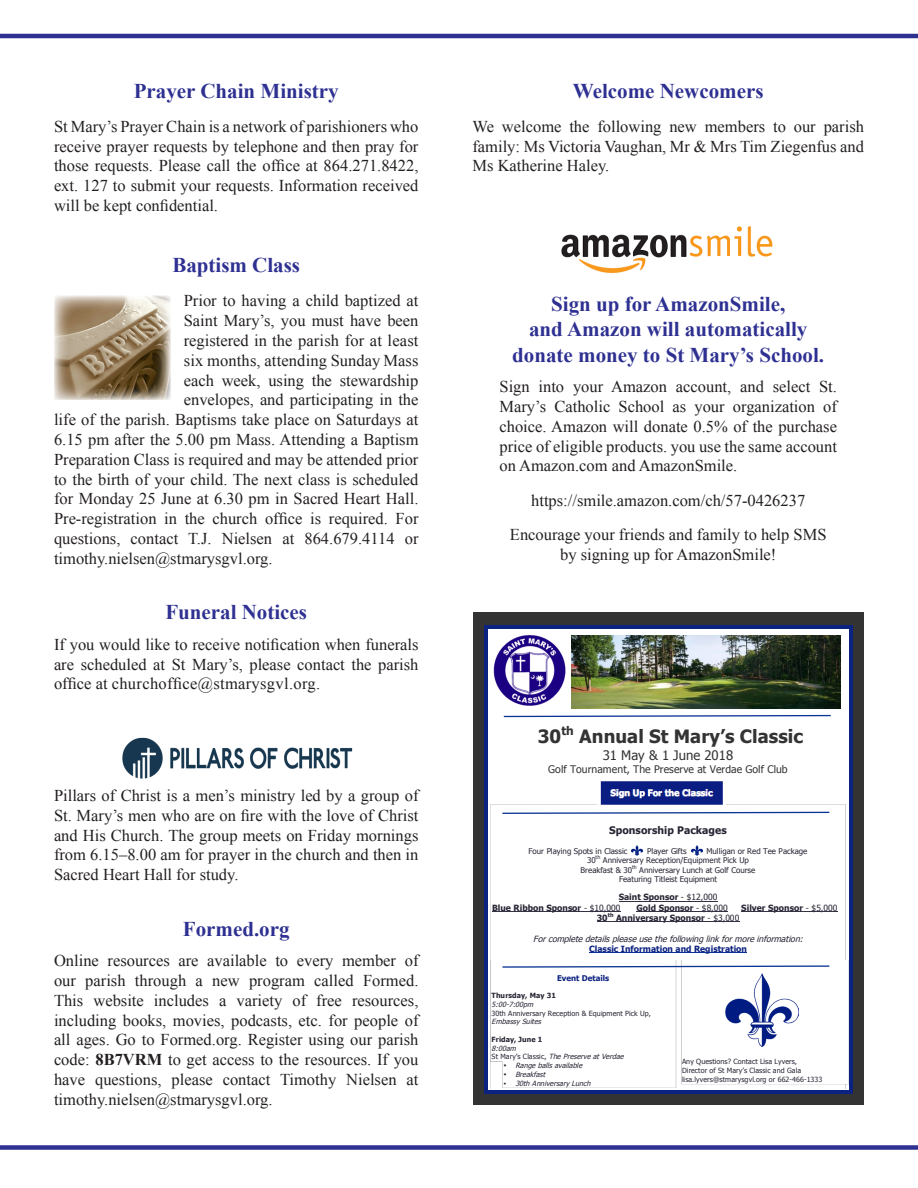
<style>
.page{position:relative;width:918px;height:1188px;background:#fff}
.page>*{position:absolute;margin:0;border:0;box-sizing:border-box;transform-origin:0 0}
.Paragraph_Style_1{font:700 21px/25.2px "Times New Roman";color:#2e3092;text-align:center}
.t1{font:700 18.3px "Tahoma";letter-spacing:.005em;color:#333}
.Paragraph_Style_1-2{font:16.5px/19.8px "Times New Roman";color:#231f20;text-align:justify}
.t2{font:13.05px "Tahoma";color:#333}
.t3{font:10.5px "Tahoma";letter-spacing:.005em;color:#333}
.t4{font:700 10.5px "Tahoma";letter-spacing:.005em;color:#272534}
.t5{font:700 8.55px/10.5px "Tahoma";color:#272534}
.t6{font:italic 8.55px/10.1px "Tahoma";color:#272534;text-align:center}
.t7{font:7.95px/9.4px "Tahoma";color:#272534}
.t8{font:700 7.95px "Tahoma";color:#0c2280}
.t9{font:7.05px/8.7px "Tahoma";letter-spacing:.01em;color:#272534}
.t10{font:italic 7.05px/8.7px "Tahoma";color:#272534}
.t11{font:700 5.55px "Tahoma";color:#272534}
.t12{font:5.25px "Tahoma";color:#272534}
.s1{font-weight:700}
.s2{font-weight:400}
.s3{font-weight:700;font-style:normal;color:#0c2280}
.s4{font-style:italic}
.s5{font-weight:700;font-style:normal}
.s6{font-style:normal}
</style>
<div class="page">
<hr style="left:0;top:34px;width:918px;height:4px;background:#2e3092">
<div style="left:0;top:1145px;width:918px;height:5px;background:#2e3092"></div>
<img style="left:122px;top:737px;width:231px;height:42px">
<img style="left:54px;top:296px;width:116px;height:104px">
<img style="left:561px;top:226px;width:212px;height:48px">
<div style="left:473px;top:612px;width:391px;height:493px;background:#333"></div>
<div style="left:488px;top:631px;width:361px;height:330px;background:#fff"></div>
<hr style="left:619px;top:901px;width:98px;height:1px;background:#343144">
<hr style="left:492px;top:912px;width:128px;height:1px;background:#343144">
<hr style="left:637px;top:912px;width:91px;height:1px;background:#343144">
<hr style="left:741px;top:912px;width:97px;height:1px;background:#343144">
<hr style="left:597px;top:922px;width:142px;height:1px;background:#343144">
<hr style="left:589px;top:953px;width:158px;height:1px;background:#0b3393">
<img style="left:492px;top:635px;width:73px;height:71px">
<img style="left:572px;top:635px;width:268px;height:73px">
<svg style="left:503px;top:714px;width:329px;height:4px"></svg>
<svg style="left:501px;top:811px;width:330px;height:4px"></svg>
<div style="left:488px;top:961px;width:361px;height:129px;background:#fff"></div>
<img style="left:725px;top:973px;width:74px;height:73px">
<svg style="left:501px;top:965px;width:330px;height:3px"></svg>
<img style="left:598px;top:778px;width:127px;height:29px">
<svg style="left:632px;top:845px;width:10px;height:11px"></svg>
<svg style="left:691px;top:845px;width:11px;height:11px"></svg>
<svg style="left:484px;top:625px;width:4px;height:4px"></svg>
<hr style="left:488px;top:625px;width:361px;height:4px;background:#0c2280">
<svg style="left:849px;top:625px;width:4px;height:4px"></svg>
<hr style="left:484px;top:629px;width:4px;height:461px;background:#0c2280">
<hr style="left:849px;top:629px;width:4px;height:461px;background:#0c2280">
<svg style="left:484px;top:1090px;width:4px;height:4px"></svg>
<hr style="left:488px;top:1090px;width:361px;height:4px;background:#0c2280">
<svg style="left:849px;top:1090px;width:4px;height:4px"></svg>
<p class="Paragraph_Style_1" style="left:134px;top:77px;width:206px">Prayer Chain Ministry</p>
<p class="Paragraph_Style_1-2" style="left:54px;top:116px;width:366px">St Mary’s Prayer Chain is a network of parishioners who receive prayer requests by telephone and then pray for those requests. Please call the office at 864.271.8422, ext. 127 to submit your requests. Information received will be kept confidential.</p>
<p class="Paragraph_Style_1" style="left:172px;top:252px;width:129px">Baptism Class</p>
<p class="Paragraph_Style_1-2" style="left:184px;top:291px;width:236px">Prior to having a child baptized at</p>
<p class="Paragraph_Style_1-2" style="left:184px;top:310px;width:236px">Saint Mary’s, you must have been</p>
<p class="Paragraph_Style_1-2" style="left:184px;top:330px;width:236px">registered in the parish for at least</p>
<p class="Paragraph_Style_1-2" style="left:184px;top:350px;width:236px">six months, attending Sunday Mass</p>
<p class="Paragraph_Style_1-2" style="left:184px;top:370px;width:236px">each week, using the stewardship</p>
<p class="Paragraph_Style_1-2" style="left:184px;top:390px;width:236px">envelopes, and participating in the</p>
<p class="Paragraph_Style_1-2" style="left:54px;top:409px;width:366px">life of the parish. Baptisms take place on Saturdays at</p>
<p class="Paragraph_Style_1-2" style="left:54px;top:429px;width:366px">6.15 pm after the 5.00 pm Mass. Attending a Baptism</p>
<p class="Paragraph_Style_1-2" style="left:54px;top:449px;width:366px">Preparation Class is required and may be attended prior</p>
<p class="Paragraph_Style_1-2" style="left:54px;top:469px;width:366px">to the birth of your child. The next class is scheduled</p>
<p class="Paragraph_Style_1-2" style="left:54px;top:489px;width:366px">for Monday 25 June at 6.30 pm in Sacred Heart Hall.</p>
<p class="Paragraph_Style_1-2" style="left:54px;top:508px;width:366px">Pre-registration in the church office is required. For</p>
<p class="Paragraph_Style_1-2" style="left:54px;top:528px;width:366px">questions, contact T.J. Nielsen at 864.679.4114 or</p>
<p class="Paragraph_Style_1-2" style="left:54px;top:548px;width:220px">timothy.nielsen@stmarysgvl.org.</p>
<p class="Paragraph_Style_1" style="left:165px;top:599px;width:143px">Funeral Notices</p>
<p class="Paragraph_Style_1-2" style="left:54px;top:634px;width:366px">If you would like to receive notification when funerals are scheduled at St Mary’s, please contact the parish office at churchoffice@stmarysgvl.org.</p>
<p class="Paragraph_Style_1-2" style="left:54px;top:785px;width:366px">Pillars of Christ is a men’s ministry led by a group of St. Mary’s men who are on fire with the love of Christ and His Church. The group meets on Friday mornings from 6.15–8.00 am for prayer in the church and then in Sacred Heart Hall for study.</p>
<p class="Paragraph_Style_1" style="left:183px;top:916px;width:108px">Formed.org</p>
<p class="Paragraph_Style_1-2" style="left:54px;top:951px;width:366px">Online resources are available to every member of our parish through a new program called Formed.<br>This website includes a variety of free resources, including books, movies, podcasts, etc. for people of all ages. Go to Formed.org. Register using our parish code: <span class="s1">8B7VRM</span> to get access to the resources. If you have questions, please contact Timothy Nielsen at timothy.nielsen@stmarysgvl.org.</p>
<p class="Paragraph_Style_1" style="left:573px;top:77px;width:192px">Welcome Newcomers</p>
<p class="Paragraph_Style_1-2" style="left:472px;top:116px;width:393px">We welcome the following new members to our parish family: Ms Victoria Vaughan, Mr &amp; Mrs Tim Ziegenfus and Ms Katherine Haley.</p>
<p class="Paragraph_Style_1" style="left:551px;top:291px;width:236px">Sign up for AmazonSmile,</p>
<p class="Paragraph_Style_1" style="left:512px;top:316px;width:313px">and Amazon will automatically donate money to St Mary’s School.</p>
<p class="Paragraph_Style_1-2" style="left:500px;top:377px;width:339px">Sign into your Amazon account, and select St.<br>Mary’s Catholic School as your organization of choice. Amazon will donate 0.5% of the purchase price of eligible products. you use the same account on Amazon.com and AmazonSmile.</p>
<p class="Paragraph_Style_1-2" style="left:531px;top:490px;width:276px">https://smile.amazon.com/ch/57-0426237</p>
<p class="Paragraph_Style_1-2" style="left:510px;top:524px;width:318px">Encourage your friends and family to help SMS</p>
<p class="Paragraph_Style_1-2" style="left:560px;top:544px;width:218px">by signing up for AmazonSmile!</p>
<p class="t1" style="left:538px;top:724px;width:267px">30<sup>th</sup> Annual St Mary’s Classic</p>
<p class="t2" style="left:603px;top:747px;width:132px">31 May &amp; 1 June 2018</p>
<p class="t3" style="left:548px;top:763px;width:241px">Golf Tournament, The Preserve at Verdae Golf Club</p>
<p class="t4" style="left:609px;top:823px;width:119px">Sponsorship Packages</p>
<p class="t7" style="left:529px;top:846px;width:100px">Four Playing Spots in Classic</p>
<p class="t7" style="left:647px;top:846px;width:41px">Player Gifts</p>
<p class="t7" style="left:706px;top:846px;width:103px">Mulligan or Red Tee Package</p>
<p class="t7" style="left:587px;top:855px;width:10px">30</p>
<p class="t12" style="left:596px;top:854px;width:6px">th</p>
<p class="t7" style="left:581px;top:855px;width:170px;text-indent:22px">Anniversary Reception/Equipment Pick Up<br>Breakfast &amp; 30</p>
<p class="t12" style="left:632px;top:863px;width:6px">th</p>
<p class="t7" style="left:619px;top:864px;width:138px;text-indent:20px">Anniversary Lunch at Golf Course<br>Featuring Titleist Equipment</p>
<p class="t5" style="left:492px;top:891px;width:227px;text-indent:127px">Saint Sponsor <span class="s2">- $12,000<br></span>Blue Ribbon Sponsor <span class="s2">- $10,000</span></p>
<p class="t5" style="left:637px;top:902px;width:93px">Gold Sponsor <span class="s2">- $8,000</span></p>
<p class="t5" style="left:741px;top:902px;width:98px">Silver Sponsor <span class="s2">- $5,000</span></p>
<p class="t5" style="left:597px;top:912px;width:12px">30</p>
<p class="t11" style="left:608px;top:911px;width:7px">th</p>
<p class="t5" style="left:616px;top:912px;width:125px">Anniversary Sponsor <span class="s2">- $3,000</span></p>
<p class="t6" style="left:533px;top:933px;width:274px">Forcompletedetailspleaseusethefollowinglinkformoreinformation:<br><span class="s3">Classic Information and Registration</span></p>
<p class="t8" style="left:557px;top:973px;width:54px">Event Details</p>
<p class="t9" style="left:492px;top:991px;width:161px"><span class="s1">Thursday, May 31<br></span><span class="s4">5:00-7:00pm<br></span>30th Anniversary Reception &amp; Equipment Pick Up,<br><span class="s4">Embassy Suites</span></p>
<p class="t10" style="left:492px;top:1035px;width:136px"><span class="s5">Friday, June 1<br></span>8:00am<br><span class="s6">S t M a r y ' s C l a s s i c ,</span> ThePreserveatVerdae</p>
<p class="t10" style="left:504px;top:1061px;width:82px">• Range ballsavailable</p>
<p class="t10" style="left:504px;top:1070px;width:45px">• Breakfast</p>
<p class="t10" style="left:504px;top:1078px;width:91px">• 30th Anniversary Lunch</p>
<p class="t9" style="left:682px;top:1057px;width:142px">Any Questions? Contact Lisa Lyvers,<br>Director of St Mary’s Classic and Gala lisa.lyvers@stmarysgvl.org or 662-466-1333</p>
</div>
